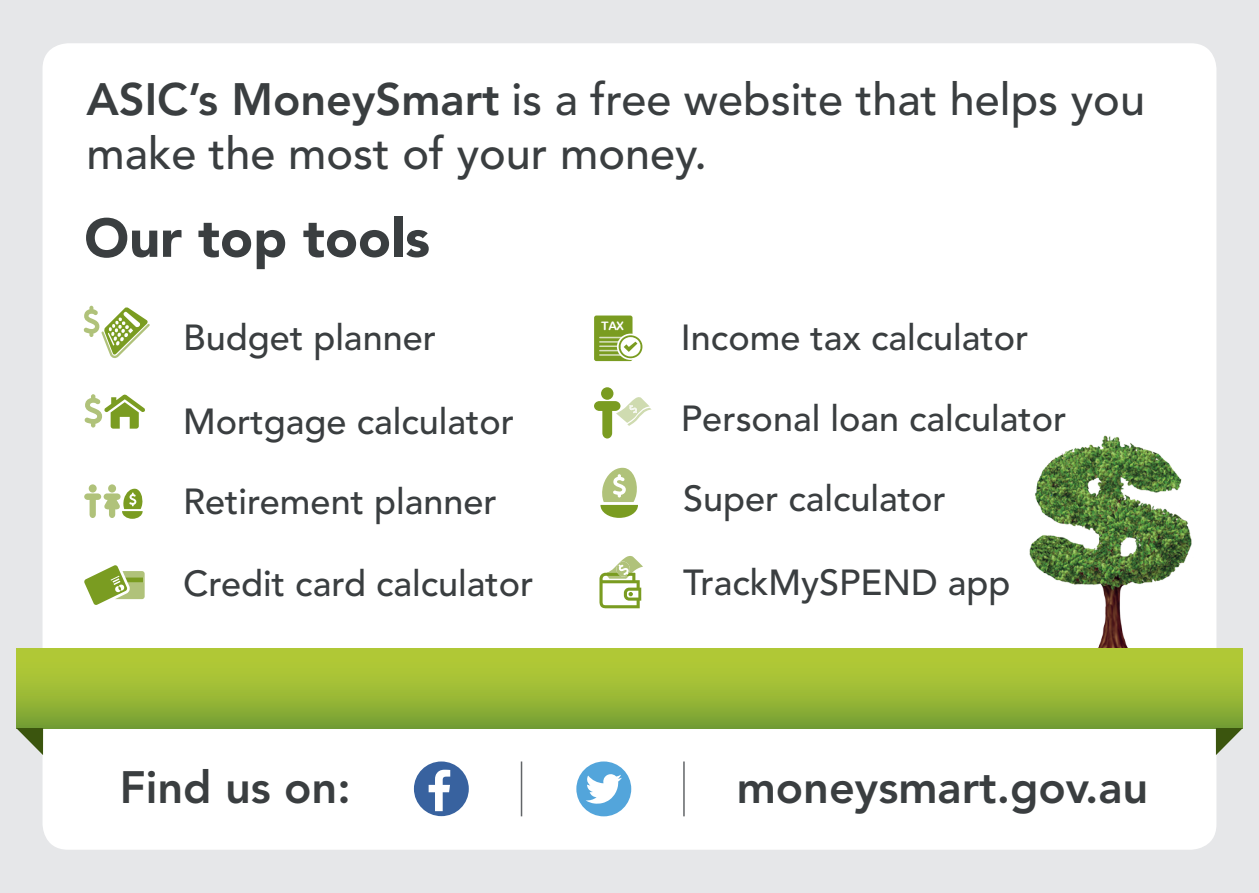
<style>
.page{position:relative;width:1259px;height:893px;background:#e6e7e9}
.page>*{position:absolute;margin:0;border:0;box-sizing:border-box;transform-origin:0 0}
.t1{font:900 54px "Avenir LT Std";color:#3a3e40}
.t2{font:500 45px/54px "Avenir LT Std";color:#3a3e40}
.t3{font:800 45px "Avenir LT Std";color:#3a3e40}
.t4{font:500 36px "Avenir LT Std";color:#3a3e40}
.t5{font:11.7px "Arial Rounded MT Bold";color:#fff;scale:1.04 1}
.s1{font-weight:800}
</style>
<div class="page">
<div style="left:43px;top:43px;width:1173px;height:807px;background:#fff;border-radius:26px"></div>
<img style="left:1029px;top:435px;width:163px;height:212px">
<div style="left:16px;top:648px;width:1226px;height:80px;background:linear-gradient(to bottom,#bcd137,#7ca435)"></div>
<svg style="left:83px;top:306px;width:67px;height:52px"></svg>
<svg style="left:84px;top:394px;width:61px;height:35px"></svg>
<svg style="left:84px;top:484px;width:59px;height:35px"></svg>
<svg style="left:84px;top:565px;width:61px;height:40px"></svg>
<div style="left:594px;top:315px;width:38px;height:46px;background:#7a9c21;border-radius:2px"></div>
<svg style="left:617px;top:334px;width:27px;height:26px"></svg>
<svg style="left:599px;top:335px;width:44px;height:23px"></svg>
<div style="left:601px;top:387px;width:12px;height:13px;background:#7a9c21;border-radius:50%"></div>
<svg style="left:594px;top:397px;width:57px;height:41px"></svg>
<svg style="left:600px;top:468px;width:38px;height:50px"></svg>
<svg style="left:599px;top:556px;width:44px;height:52px"></svg>
<div style="left:576px;top:761px;width:55px;height:55px;background:#53a5db;border-radius:50%"></div>
<svg style="left:586px;top:774px;width:36px;height:30px"></svg>
<div style="left:414px;top:761px;width:55px;height:55px;background:#38629f;border-radius:50%"></div>
<svg style="left:428px;top:770px;width:22px;height:41px"></svg>
<hr style="left:521px;top:761px;width:1px;height:55px;background:#626568">
<hr style="left:683px;top:761px;width:1px;height:55px;background:#626568">
<svg style="left:1215px;top:728px;width:27px;height:27px"></svg>
<svg style="left:16px;top:728px;width:27px;height:27px"></svg>
<p class="t2" style="left:86px;top:73px;width:1060px"><span class="s1">ASIC’s MoneySmart</span> is a free website that helps you make the most of your money.</p>
<p class="t1" style="left:84px;top:205px;width:347px">Our top tools</p>
<p class="t4" style="left:183px;top:317px;width:254px">Budget planner</p>
<p class="t4" style="left:183px;top:401px;width:332px">Mortgage calculator</p>
<p class="t4" style="left:183px;top:480px;width:315px">Retirement planner</p>
<p class="t4" style="left:183px;top:563px;width:352px">Credit card calculator</p>
<p class="t3" style="left:120px;top:761px;width:232px">Find us on:</p>
<p class="t5" style="left:601px;top:319px;width:23px">TAX</p>
<p class="t4" style="left:681px;top:317px;width:349px">Income tax calculator</p>
<p class="t4" style="left:681px;top:397px;width:387px">Personal loan calculator</p>
<p class="t4" style="left:683px;top:478px;width:264px">Super calculator</p>
<p class="t4" style="left:683px;top:562px;width:329px">TrackMySPEND app</p>
<p class="t3" style="left:736px;top:761px;width:413px">moneysmart.gov.au</p>
</div>
